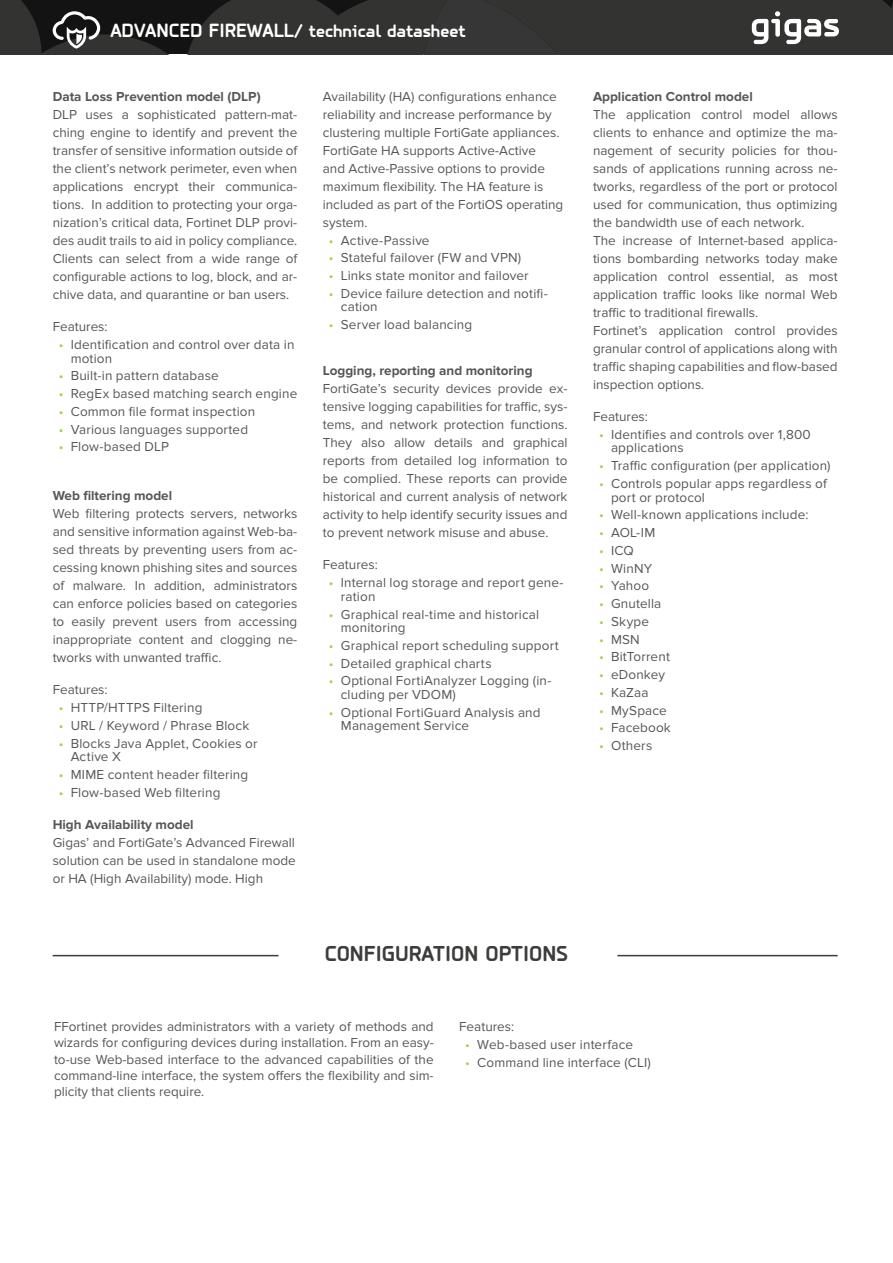
<style>
.page{position:relative;width:893px;height:1263px;background:#fff}
.page>*{position:absolute;margin:0;border:0;box-sizing:border-box;transform-origin:0 0}
.t1{font:700 22.5px "PF Isotext Pro";color:#3c3c3b}
.t2{font:700 18px "PF Isotext Pro";color:#fff}
.t3{font:13.5px/18px "Proxima Nova";color:#575756}
.t4{font:700 13.5px "Proxima Nova";color:#575756}
.s1{font-size:19.95px}
.s2{color:#9bd745}
</style>
<div class="page">
<svg style="left:0;top:0;width:893px;height:54px;background:#343434"></svg>
<hr style="left:617px;top:955px;width:221px;height:1px;background:#3c3c3b">
<hr style="left:53px;top:955px;width:226px;height:1px;background:#3c3c3b">
<h2 class="t2" style="left:110px;top:21px;width:357px"><span class="s1">ADVANCED FIREWALL</span>/ technical datasheet</h2>
<p class="t4" style="left:53px;top:89px;width:210px">Data Loss Prevention model (DLP)</p>
<p class="t3" style="left:53px;top:106px;width:246px;text-align:justify">DLP uses a sophisticated pattern-mat&shy;ching engine to identify and prevent the transfer of sensitive information outside of the client’s network perimeter, even when applications encrypt their communica&shy;tions. In addition to protecting your orga&shy;nization’s critical data, Fortinet DLP provi&shy;des audit trails to aid in policy compliance.<br>Clients can select from a wide range of configurable actions to log, block, and ar&shy;chive data, and quarantine or ban users.</p>
<p class="t3" style="left:53px;top:318px;width:56px">Features:</p>
<p class="t3" style="left:71px;top:338px;width:225px;line-height:13.5px;text-indent:-12px"><span class="s2">•</span> Identification and control over data in motion</p>
<p class="t3" style="left:59px;top:367px;width:161px"><span class="s2">•</span> Built-in pattern database</p>
<p class="t3" style="left:59px;top:385px;width:240px"><span class="s2">•</span> RegEx based matching search engine</p>
<p class="t3" style="left:59px;top:403px;width:198px"><span class="s2">•</span> Common file format inspection</p>
<p class="t3" style="left:59px;top:420px;width:191px"><span class="s2">•</span> Various languages supported</p>
<p class="t3" style="left:59px;top:438px;width:112px"><span class="s2">•</span> Flow-based DLP</p>
<p class="t4" style="left:53px;top:488px;width:121px">Web filtering model</p>
<p class="t3" style="left:53px;top:505px;width:246px;text-align:justify">Web filtering protects servers, networks and sensitive information against Web-ba&shy;sed threats by preventing users from ac&shy;cessing known phishing sites and sources of malware. In addition, administrators can enforce policies based on categories to easily prevent users from accessing inappropriate content and clogging ne&shy;tworks with unwanted traffic.</p>
<p class="t3" style="left:53px;top:681px;width:56px">Features:</p>
<p class="t3" style="left:59px;top:699px;width:145px"><span class="s2">•</span> HTTP/HTTPS Filtering</p>
<p class="t3" style="left:59px;top:717px;width:192px"><span class="s2">•</span> URL / Keyword / Phrase Block</p>
<p class="t3" style="left:71px;top:737px;width:188px;line-height:13.5px;text-indent:-12px"><span class="s2">•</span> Blocks Java Applet, Cookies or<br>Active X</p>
<p class="t3" style="left:59px;top:766px;width:191px"><span class="s2">•</span> MIME content header filtering</p>
<p class="t3" style="left:59px;top:783px;width:163px"><span class="s2">•</span> Flow-based Web filtering</p>
<p class="t4" style="left:53px;top:817px;width:142px">High Availability model</p>
<p class="t3" style="left:53px;top:834px;width:245px;text-align:justify">Gigas’ and FortiGate’s Advanced Firewall solution can be used in standalone mode or HA (High Availability) mode. High</p>
<p class="t3" style="left:323px;top:88px;width:242px">Availability (HA) configurations enhance reliability and increase performance by clustering multiple FortiGate appliances.<br>FortiGate HA supports Active-Active<br>and Active-Passive options to provide maximum flexibility. The HA feature is included as part of the FortiOS operating system.</p>
<p class="t3" style="left:329px;top:231px;width:102px"><span class="s2">•</span> Active-Passive</p>
<p class="t3" style="left:329px;top:249px;width:194px"><span class="s2">•</span> Stateful failover (FW and VPN)</p>
<p class="t3" style="left:329px;top:267px;width:201px"><span class="s2">•</span> Links state monitor and failover</p>
<p class="t3" style="left:341px;top:287px;width:209px;line-height:13.5px;text-indent:-12px"><span class="s2">•</span> Device failure detection and notifi&shy;cation</p>
<p class="t3" style="left:329px;top:316px;width:145px"><span class="s2">•</span> Server load balancing</p>
<p class="t4" style="left:323px;top:363px;width:211px">Logging, reporting and monitoring</p>
<p class="t3" style="left:323px;top:380px;width:246px;text-align:justify">FortiGate’s security devices provide ex&shy;tensive logging capabilities for traffic, sys&shy;tems, and network protection functions.<br>They also allow details and graphical reports from detailed log information to be complied. These reports can provide historical and current analysis of network activity to help identify security issues and to prevent network misuse and abuse.</p>
<p class="t3" style="left:323px;top:556px;width:56px">Features:</p>
<p class="t3" style="left:341px;top:576px;width:224px;line-height:13.5px;text-indent:-12px"><span class="s2">•</span> Internal log storage and report gene&shy;ration</p>
<p class="t3" style="left:341px;top:607px;width:200px;line-height:13.5px;text-indent:-12px"><span class="s2">•</span> Graphical real-time and historical monitoring</p>
<p class="t3" style="left:329px;top:636px;width:231px"><span class="s2">•</span> Graphical report scheduling support</p>
<p class="t3" style="left:329px;top:654px;width:164px"><span class="s2">•</span> Detailed graphical charts</p>
<p class="t3" style="left:341px;top:674px;width:212px;line-height:13.5px;text-indent:-12px"><span class="s2">•</span> Optional FortiAnalyzer Logging (in&shy;cluding per VDOM)</p>
<p class="t3" style="left:341px;top:705px;width:201px;line-height:13.5px;text-indent:-12px"><span class="s2">•</span> Optional FortiGuard Analysis and<br>Management Service</p>
<h1 class="t1" style="left:325px;top:940px;width:245px">CONFIGURATION OPTIONS</h1>
<p class="t4" style="left:593px;top:89px;width:161px">Application Control model</p>
<p class="t3" style="left:593px;top:106px;width:246px">The application control model allows clients to enhance and optimize the ma&shy;nagement of security policies for thou&shy;sands of applications running across ne&shy;tworks, regardless of the port or protocol used for communication, thus optimizing the bandwidth use of each network.<br>The increase of Internet-based applica&shy;tions bombarding networks today make application control essential, as most application traffic looks like normal Web traffic to traditional firewalls.<br>Fortinet’s application control provides granular control of applications along with traffic shaping capabilities and flow-based inspection options.</p>
<p class="t3" style="left:593px;top:408px;width:56px">Features:</p>
<p class="t3" style="left:611px;top:428px;width:201px;line-height:13.5px;text-indent:-12px"><span class="s2">•</span> Identifies and controls over 1,800 applications</p>
<p class="t3" style="left:599px;top:457px;width:233px"><span class="s2">•</span> Traffic configuration (per application)</p>
<p class="t3" style="left:611px;top:477px;width:217px;line-height:13.5px;text-indent:-12px"><span class="s2">•</span> Controls popular apps regardless of port or protocol</p>
<p class="t3" style="left:599px;top:506px;width:211px"><span class="s2">•</span> Well-known applications include:</p>
<p class="t3" style="left:599px;top:524px;width:58px"><span class="s2">•</span> AOL-IM</p>
<p class="t3" style="left:599px;top:541px;width:36px"><span class="s2">•</span> ICQ</p>
<p class="t3" style="left:599px;top:559px;width:55px"><span class="s2">•</span> WinNY</p>
<p class="t3" style="left:599px;top:577px;width:52px"><span class="s2">•</span> Yahoo</p>
<p class="t3" style="left:599px;top:595px;width:64px"><span class="s2">•</span> Gnutella</p>
<p class="t3" style="left:599px;top:612px;width:52px"><span class="s2">•</span> Skype</p>
<p class="t3" style="left:599px;top:630px;width:42px"><span class="s2">•</span> MSN</p>
<p class="t3" style="left:599px;top:648px;width:72px"><span class="s2">•</span> BitTorrent</p>
<p class="t3" style="left:599px;top:666px;width:67px"><span class="s2">•</span> eDonkey</p>
<p class="t3" style="left:599px;top:683px;width:51px"><span class="s2">•</span> KaZaa</p>
<p class="t3" style="left:599px;top:701px;width:69px"><span class="s2">•</span> MySpace</p>
<p class="t3" style="left:599px;top:719px;width:73px"><span class="s2">•</span> Facebook</p>
<p class="t3" style="left:599px;top:737px;width:55px"><span class="s2">•</span> Others</p>
<p class="t3" style="left:54px;top:1019px;width:381px;line-height:16.2px;text-align:justify">FFortinet provides administrators with a variety of methods and wizards for configuring devices during installation. From an easy&shy;to-use Web-based interface to the advanced capabilities of the command-line interface, the system offers the flexibility and sim&shy;plicity that clients require.</p>
<p class="t3" style="left:459px;top:1018px;width:56px">Features:</p>
<p class="t3" style="left:465px;top:1036px;width:169px"><span class="s2">•</span> Web-based user interface</p>
<p class="t3" style="left:465px;top:1053px;width:187px"><span class="s2">•</span> Command line interface (CLI)</p>
</div>
